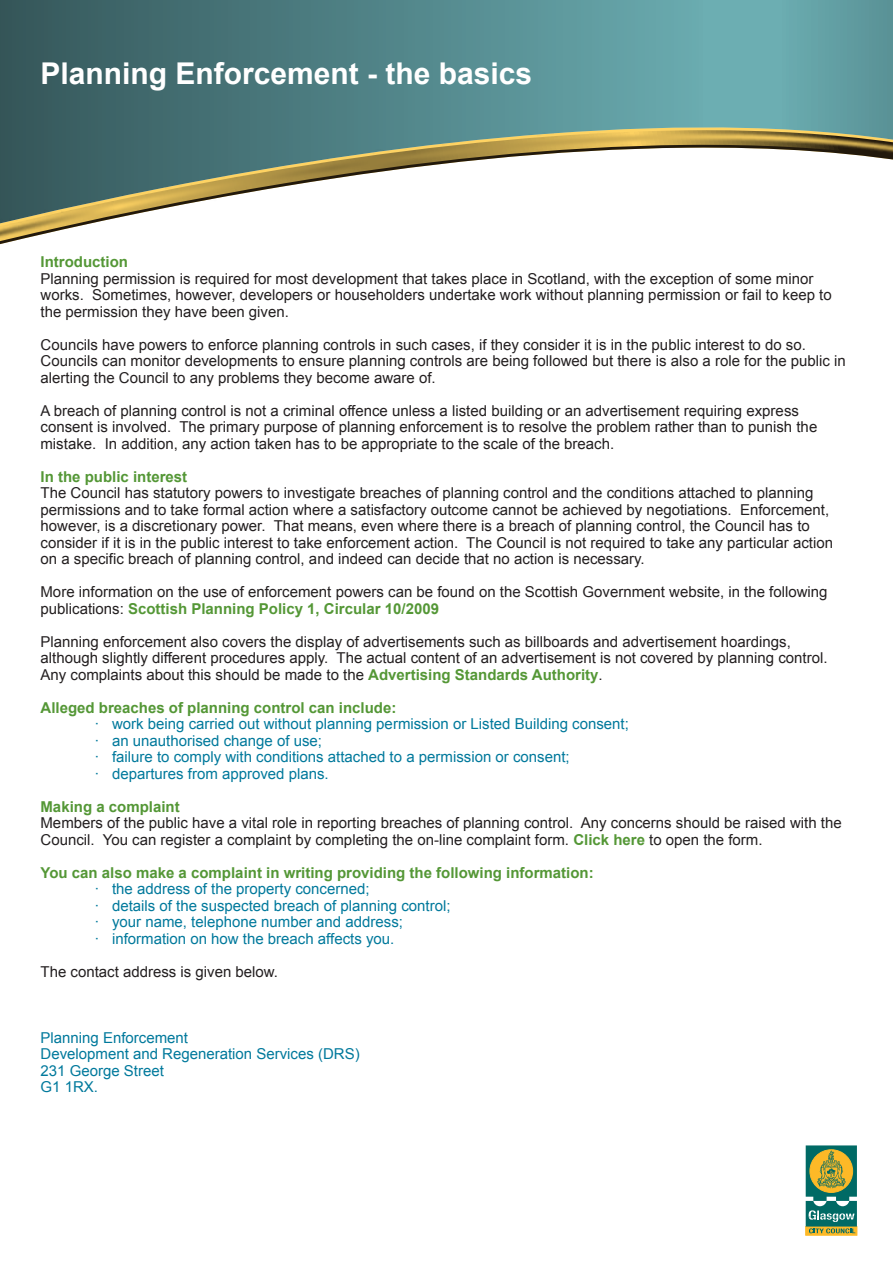
<style>
.page{position:relative;width:893px;height:1263px;background:#fff}
.page>*{position:absolute;margin:0;border:0;box-sizing:border-box;transform-origin:0 0}
.t1{font:700 30px "Arial";color:#fff}
.t2{font:15px/16.5px "Arial";color:#231f20}
.t3{font:15px/16.5px "Arial";color:#00799c}
.t4{font:700 15px "Arial";color:#549736}
.s1{font-weight:700;color:#549736}
</style>
<div class="page">
<svg style="left:0;top:0;width:893px;height:81px;background:#54888c"></svg>
<img style="left:0;top:81px;width:893px;height:46px">
<svg style="left:805px;top:1226px;width:52px;height:9px"></svg>
<svg style="left:0;top:127px;width:893px;height:118px"></svg>
<svg style="left:806px;top:1145px;width:51px;height:88px;background:#68905e"></svg>
<h2 class="t1" style="left:40px;top:54px;width:493px">Planning Enforcement - the basics</h2>
<p class="t2" style="left:40px;top:254px;width:793px"><span class="s1">Introduction<br></span>Planning permission is required for most development that takes place in Scotland, with the exception of some minor works. Sometimes, however, developers or householders undertake work without planning permission or fail to keep to the permission they have been given.</p>
<p class="t2" style="left:40px;top:336px;width:807px">Councils have powers to enforce planning controls in such cases, if they consider it is in the public interest to do so.<br>Councils can monitor developments to ensure planning controls are being followed but there is also a role for the public in alerting the Council to any problems they become aware of.</p>
<p class="t2" style="left:40px;top:402px;width:778px">A breach of planning control is not a criminal offence unless a listed building or an advertisement requiring express consent is involved. The primary purpose of planning enforcement is to resolve the problem rather than to punish the mistake. In addition, any action taken has to be appropriate to the scale of the breach.</p>
<h5 class="t4" style="left:40px;top:466px;width:148px">In the public interest</h5>
<p class="t2" style="left:40px;top:485px;width:794px">The Council has statutory powers to investigate breaches of planning control and the conditions attached to planning permissions and to take formal action where a satisfactory outcome cannot be achieved by negotiations. Enforcement, however, is a discretionary power. That means, even where there is a breach of planning control, the Council has to consider if it is in the public interest to take enforcement action. The Council is not required to take any particular action on a specific breach of planning control, and indeed can decide that no action is necessary.</p>
<p class="t2" style="left:40px;top:584px;width:789px">More information on the use of enforcement powers can be found on the Scottish Government website, in the following publications: <span class="s1">Scottish Planning Policy 1, Circular 10/2009</span></p>
<p class="t2" style="left:40px;top:633px;width:789px">Planning enforcement also covers the display of advertisements such as billboards and advertisement hoardings, although slightly different procedures apply. The actual content of an advertisement is not covered by planning control.<br>Any complaints about this should be made to the <span class="s1">Advertising Standards Authority</span>.</p>
<h5 class="t4" style="left:40px;top:697px;width:357px">Alleged breaches of planning control can include:</h5>
<p class="t3" style="left:94px;top:716px;width:536px">· work being carried out without planning permission or Listed Building consent; · an unauthorised change of use;<br>· failure to comply with conditions attached to a permission or consent;<br>· departures from approved plans.</p>
<h5 class="t4" style="left:40px;top:796px;width:141px">Making a complaint</h5>
<p class="t2" style="left:40px;top:815px;width:803px">Members of the public have a vital role in reporting breaches of planning control. Any concerns should be raised with the<br>Council. You can register a complaint by completing the on-line complaint form. <span class="s1">Click here</span> to open the form.</p>
<h5 class="t4" style="left:40px;top:862px;width:555px">You can also make a complaint in writing providing the following information:</h5>
<p class="t3" style="left:94px;top:881px;width:358px">· the address of the property concerned;<br>· details of the suspected breach of planning control; · your name, telephone number and address;<br>· information on how the breach affects you.</p>
<p class="t2" style="left:40px;top:963px;width:239px">The contact address is given below.</p>
<p class="t3" style="left:40px;top:1029px;width:321px">Planning Enforcement<br>Development and Regeneration Services (DRS)<br>231 George Street<br>G1 1RX.</p>
</div>
